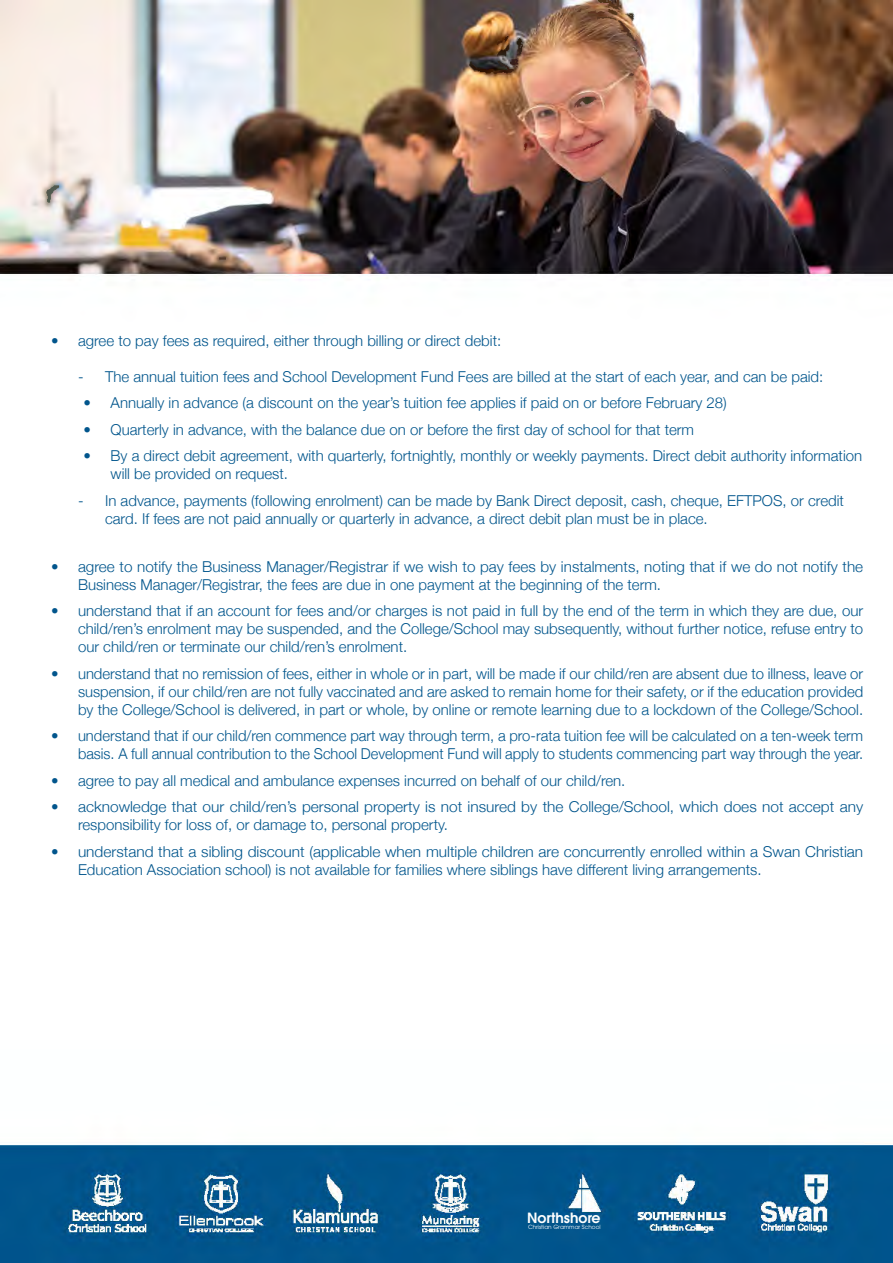
<style>
.page{position:relative;width:893px;height:1263px;background:#fff}
.page>*{position:absolute;margin:0;border:0;box-sizing:border-box;transform-origin:0 0}
.t1{font:300 15px/18px "Helvetica Neue";color:#01558c}
.t2{font:600 14.1px "ITC Avant Garde Pro";color:#fff}
.t3{font:5.7px "ITC Avant Garde Pro";color:#fff}
</style>
<div class="page">
<img style="left:0;top:0;width:893px;height:1263px">
<p class="t1" style="left:51px;top:330px;width:452px">• agree to pay fees as required, either through billing or direct debit:</p>
<p class="t1" style="left:78px;top:366px;width:747px">- The annual tuition fees and School Development Fund Fees are billed at the start of each year, and can be paid:</p>
<p class="t1" style="left:84px;top:393px;width:645px">• Annually in advance (a discount on the year’s tuition fee applies if paid on or before February 28)</p>
<p class="t1" style="left:84px;top:419px;width:612px">• Quarterly in advance, with the balance due on or before the first day of school for that term</p>
<p class="t1" style="left:111px;top:446px;width:753px;text-indent:-27px">• By a direct debit agreement, with quarterly, fortnightly, monthly or weekly payments. Direct debit authority information will be provided on request.</p>
<p class="t1" style="left:105px;top:490px;width:740px;text-indent:-27px">- In advance, payments (following enrolment) can be made by Bank Direct deposit, cash, cheque, EFTPOS, or credit card. If fees are not paid annually or quarterly in advance, a direct debit plan must be in place.</p>
<p class="t1" style="left:78px;top:556px;width:787px;text-indent:-27px">• agree to notify the Business Manager/Registrar if we wish to pay fees by instalments, noting that if we do not notify the<br>Business Manager/Registrar, the fees are due in one payment at the beginning of the term.</p>
<p class="t1" style="left:78px;top:601px;width:787px;text-align:justify;text-indent:-27px">• understand that if an account for fees and/or charges is not paid in full by the end of the term in which they are due, our child/ren’s enrolment may be suspended, and the College/School may subsequently, without further notice, refuse entry to our child/ren or terminate our child/ren’s enrolment.</p>
<p class="t1" style="left:78px;top:663px;width:787px;text-align:justify;text-indent:-27px">• understand that no remission of fees, either in whole or in part, will be made if our child/ren are absent due to illness, leave or suspension, if our child/ren are not fully vaccinated and are asked to remain home for their safety, or if the education provided by the College/School is delivered, in part or whole, by online or remote learning due to a lockdown of the College/School.</p>
<p class="t1" style="left:51px;top:726px;width:814px;text-align:right">• understand that if our child/ren commence part way through term, a pro-rata tuition fee will be calculated on a ten-week term basis. A full annual contribution to the School Development Fund will apply to students commencing part way through the year.</p>
<p class="t1" style="left:51px;top:770px;width:576px">• agree to pay all medical and ambulance expenses incurred on behalf of our child/ren.</p>
<p class="t1" style="left:78px;top:797px;width:787px;text-indent:-27px">• acknowledge that our child/ren’s personal property is not insured by the College/School, which does not accept any responsibility for loss of, or damage to, personal property.</p>
<p class="t1" style="left:78px;top:841px;width:787px;text-indent:-27px">• understand that a sibling discount (applicable when multiple children are concurrently enrolled within a Swan Christian<br>Education Association school) is not available for families where siblings have different living arrangements.</p>
<p class="t2" style="left:527px;top:1208px;width:75px">Northshore</p>
<p class="t3" style="left:528px;top:1223px;width:74px">Christian Grammar School</p>
</div>
